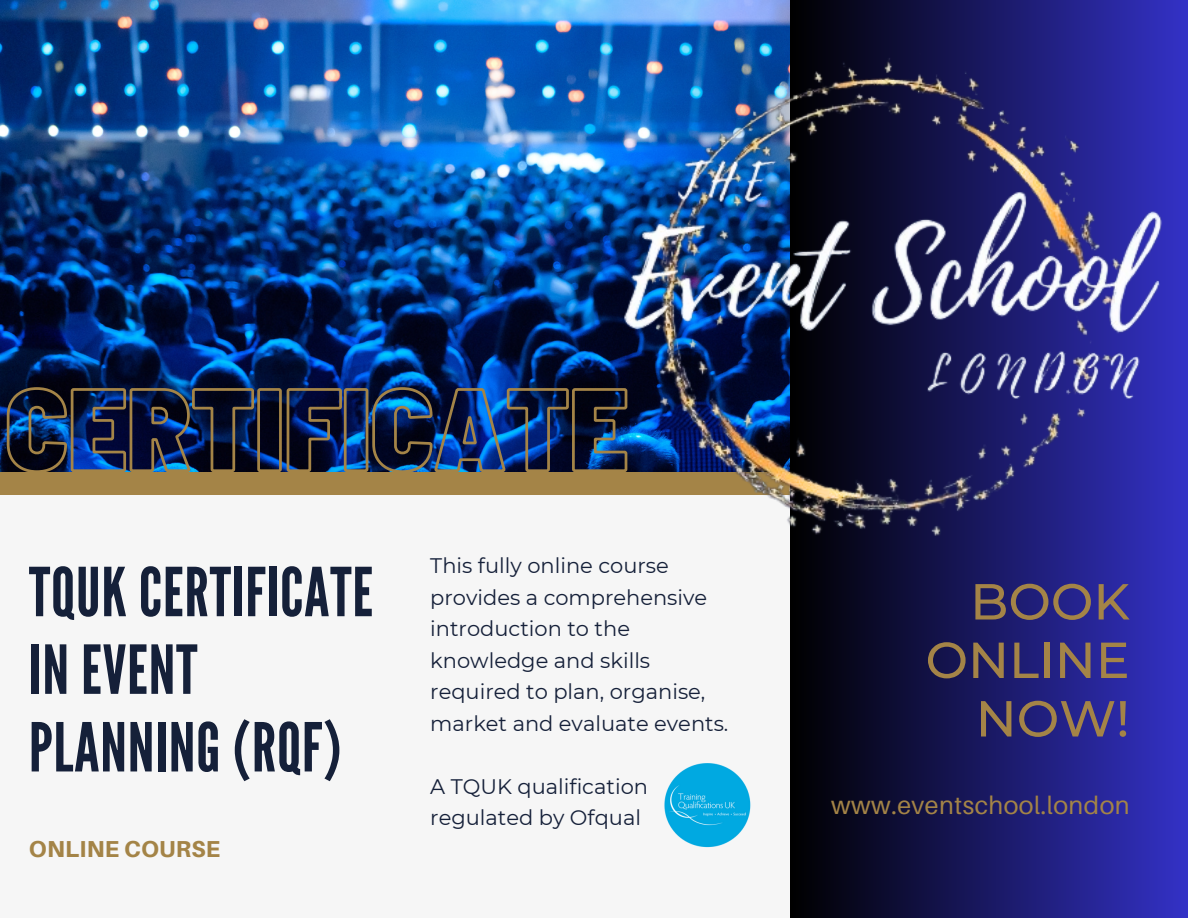
<style>
.page{position:relative;width:1188px;height:918px;background:#fff}
.page>*{position:absolute;margin:0;border:0;box-sizing:border-box;transform-origin:0 0}
.t1{font:67.35px/77.7px "League Gothic";letter-spacing:.015em;color:#152039}
.t2{font:500 50.55px/58.5px "Montserrat";color:#a48447;text-align:right}
.t3{font:25.05px "Aileron";letter-spacing:.02em;color:#a48447}
.t4{font:800 23.1px "Aileron";letter-spacing:.01em;color:#a48447}
.t5{font:21px/31.5px "Montserrat";color:#152039}
</style>
<div class="page">
<img style="left:0;top:0;width:542px;height:473px">
<div style="left:0;top:479px;width:1188px;height:439px;background:#f6f6f6"></div>
<div style="left:0;top:473px;width:1188px;height:22px;background:#a48447"></div>
<svg style="left:5px;top:386px;width:537px;height:87px;background:#1e3053"></svg>
<div style="left:791px;top:0;width:397px;height:918px;background:linear-gradient(to right,#000,#3331c6)"></div>
<img style="left:542px;top:0;width:646px;height:637px">
<img style="left:664px;top:763px;width:87px;height:85px">
<h4 class="t1" style="left:29px;top:555px;width:346px">TQUK CERTIFICATE<br>IN EVENT<br>PLANNING (RQF)</h4>
<p class="t4" style="left:29px;top:835px;width:193px">ONLINE COURSE</p>
<p class="t5" style="left:430px;top:550px;width:300px">This fully online course provides a comprehensive introduction to the knowledge and skills required to plan, organise, market and evaluate events.</p>
<h3 class="t5" style="left:430px;top:771px;width:219px">A TQUK qualification regulated by Ofqual</h3>
<p class="t2" style="left:926px;top:572px;width:206px">BOOK<br>ONLINE<br>NOW!</p>
<p class="t3" style="left:831px;top:789px;width:300px">www.eventschool.london</p>
</div>
